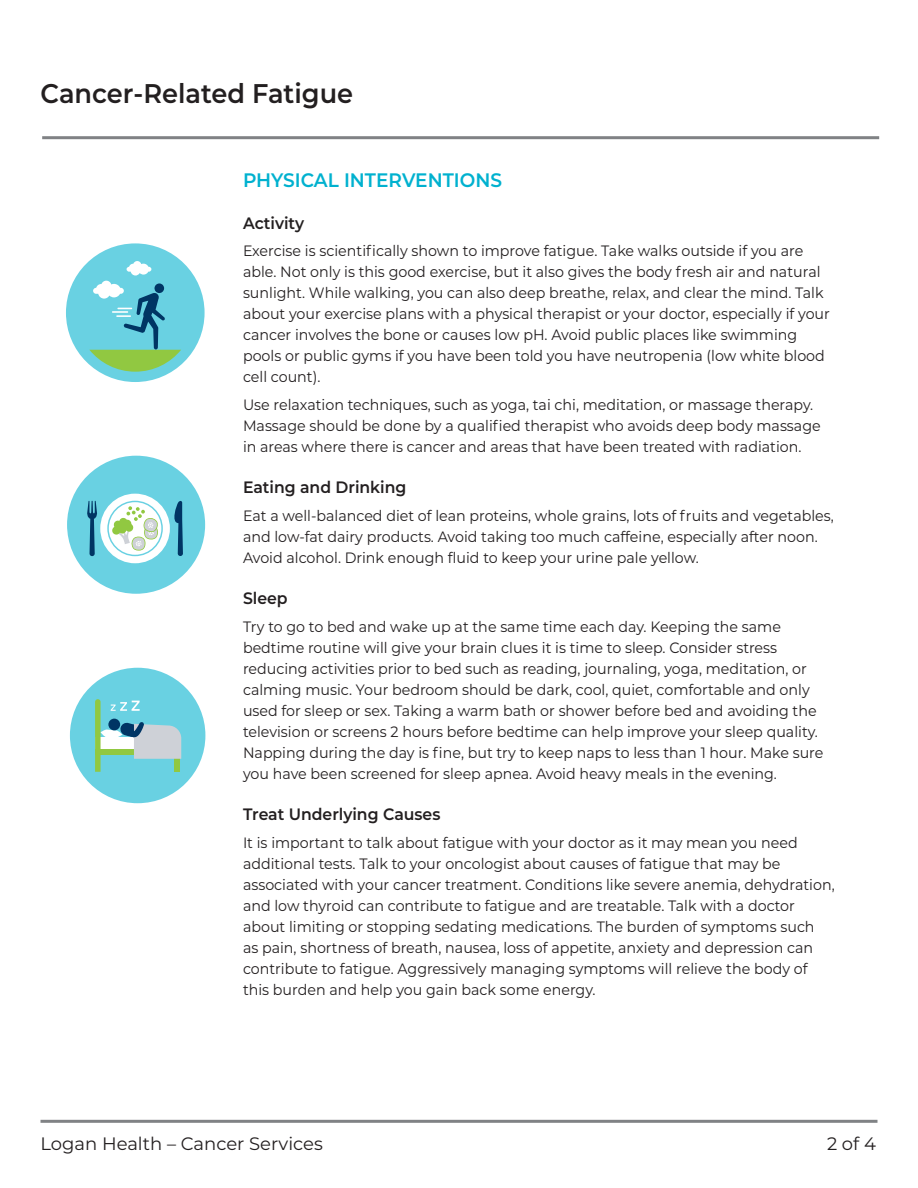
<style>
.page{position:relative;width:918px;height:1188px;background:#fff}
.page>*{position:absolute;margin:0;border:0;box-sizing:border-box;transform-origin:0 0}
.t1{font:600 27px "Montserrat";color:#231f20;scale:.95 1}
.bulleted{font:600 19.5px "Montserrat";color:#00b1cf;scale:.95 1}
.t2{font:18px "Montserrat";color:#231f20}
.bulleted-2{font:600 16.5px "Montserrat";color:#231f20;scale:.95 1}
.bulleted-3{font:15px/21px "Montserrat";color:#231f20;scale:.95 1}
</style>
<div class="page">
<hr style="left:40px;top:1120px;width:838px;height:3px;background:#808285">
<hr style="left:42px;top:136px;width:837px;height:3px;background:#808285">
<div style="left:66px;top:243px;width:139px;height:139px;background:#69d1e2;border-radius:50%"></div>
<svg style="left:89px;top:261px;width:92px;height:111px"></svg>
<div style="left:67px;top:456px;width:138px;height:138px;background:#69d1e2;border-radius:50%"></div>
<div style="left:100px;top:494px;width:70px;height:69px;background:#fff;border-radius:50%"></div>
<svg style="left:107px;top:501px;width:56px;height:55px"></svg>
<svg style="left:87px;top:501px;width:10px;height:55px"></svg>
<svg style="left:174px;top:501px;width:9px;height:55px"></svg>
<div style="left:70px;top:668px;width:135px;height:135px;background:#69d1e2;border-radius:50%"></div>
<svg style="left:95px;top:699px;width:86px;height:73px"></svg>
<p class="t1" style="left:40px;top:74px;width:331px">Cancer-Related Fatigue</p>
<p class="bulleted" style="left:243px;top:167px;width:274px">PHYSICAL INTERVENTIONS</p>
<p class="bulleted-2" style="left:243px;top:211px;width:66px">Activity</p>
<p class="bulleted-3" style="left:243px;top:240px;width:619px">Exercise is scientifically shown to improve fatigue. Take walks outside if you are able. Not only is this good exercise, but it also gives the body fresh air and natural sunlight. While walking, you can also deep breathe, relax, and clear the mind. Talk about your exercise plans with a physical therapist or your doctor, especially if your cancer involves the bone or causes low pH. Avoid public places like swimming pools or public gyms if you have been told you have neutropenia (low white blood cell count).</p>
<p class="bulleted-3" style="left:243px;top:394px;width:610px">Use relaxation techniques, such as yoga, tai chi, meditation, or massage therapy.<br>Massage should be done by a qualified therapist who avoids deep body massage in areas where there is cancer and areas that have been treated with radiation.</p>
<p class="bulleted-2" style="left:243px;top:476px;width:173px">Eating and Drinking</p>
<p class="bulleted-3" style="left:243px;top:505px;width:623px">Eat a well-balanced diet of lean proteins, whole grains, lots of fruits and vegetables, and low-fat dairy products. Avoid taking too much caffeine, especially after noon.<br>Avoid alcohol. Drink enough fluid to keep your urine pale yellow.</p>
<p class="bulleted-2" style="left:243px;top:587px;width:48px">Sleep</p>
<p class="bulleted-3" style="left:243px;top:616px;width:612px">Try to go to bed and wake up at the same time each day. Keeping the same bedtime routine will give your brain clues it is time to sleep. Consider stress reducing activities prior to bed such as reading, journaling, yoga, meditation, or calming music. Your bedroom should be dark, cool, quiet, comfortable and only used for sleep or sex. Taking a warm bath or shower before bed and avoiding the television or screens 2 hours before bedtime can help improve your sleep quality.<br>Napping during the day is fine, but try to keep naps to less than 1 hour. Make sure you have been screened for sleep apnea. Avoid heavy meals in the evening.</p>
<p class="bulleted-2" style="left:243px;top:803px;width:209px">Treat Underlying Causes</p>
<p class="bulleted-3" style="left:243px;top:832px;width:624px">It is important to talk about fatigue with your doctor as it may mean you need additional tests. Talk to your oncologist about causes of fatigue that may be associated with your cancer treatment. Conditions like severe anemia, dehydration, and low thyroid can contribute to fatigue and are treatable. Talk with a doctor about limiting or stopping sedating medications. The burden of symptoms such<br>as pain, shortness of breath, nausea, loss of appetite, anxiety and depression can contribute to fatigue. Aggressively managing symptoms will relieve the body of this burden and help you gain back some energy.</p>
<p class="t2" style="left:40px;top:1131px;width:284px">Logan Health – Cancer Services</p>
<p class="t2" style="left:827px;top:1131px;width:50px">2 of 4</p>
</div>
